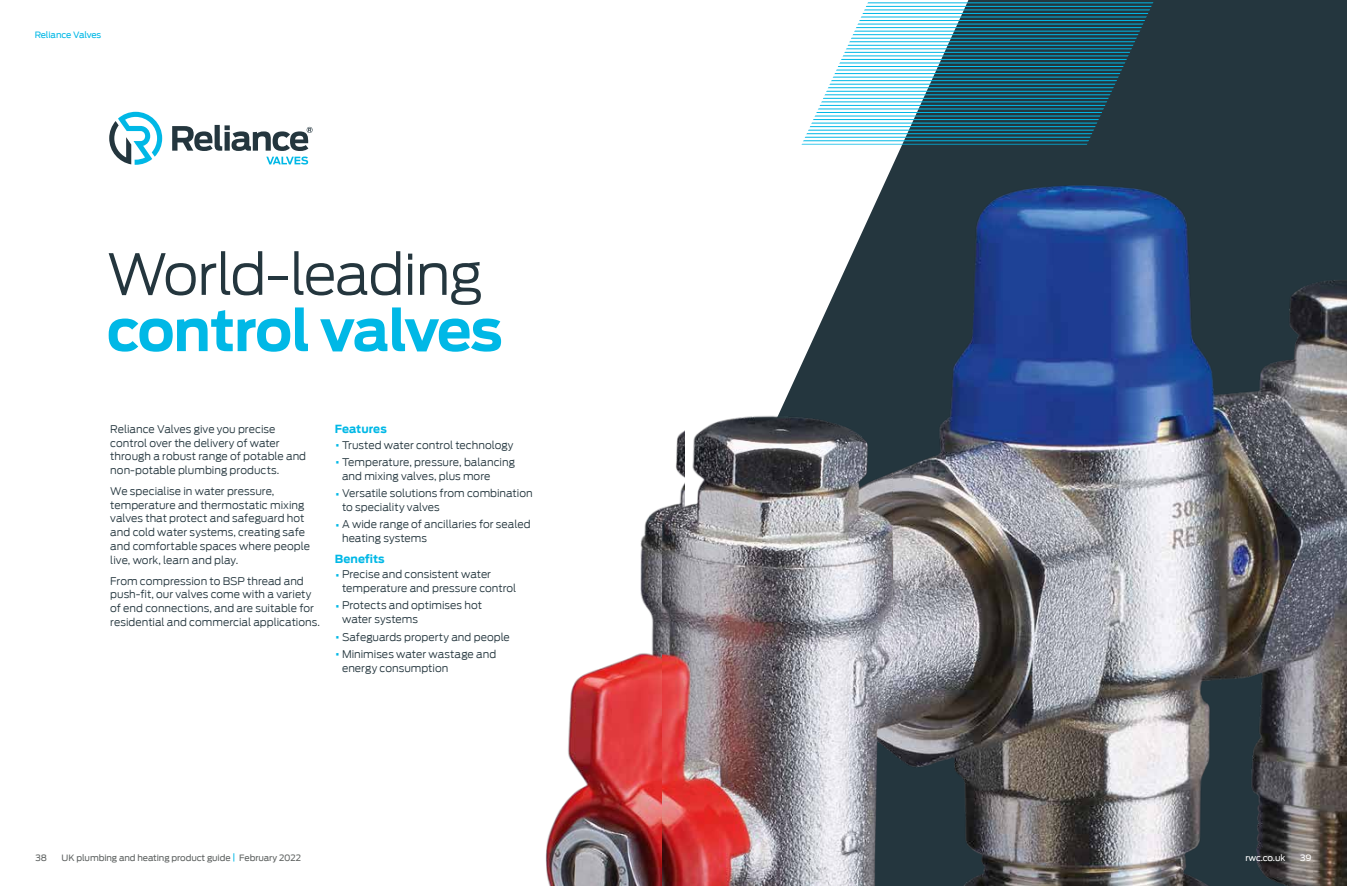
<style>
.page{position:relative;width:1347px;height:886px;background:#fff}
.page>*{position:absolute;margin:0;border:0;box-sizing:border-box;transform-origin:0 0}
.t1{font:300 56.25px "Antenna";letter-spacing:-.025em;color:#24363e}
.t2{font:700 56.25px "Antenna";letter-spacing:-.02em;color:#00b8e6}
.t3{font:700 11.25px "Antenna";color:#00b8e6}
.t4{font:300 10.62px/13.8px "Antenna";color:#24363e}
.t5{font:8.75px "Antenna";letter-spacing:-.01em;color:#5f6362}
.t6{font:8.75px "Antenna";letter-spacing:-.01em;color:#00b8e6}
.t7{font:8.75px "Antenna";letter-spacing:-.015em;color:#fff}
.s1{font-size:15.75px;color:#00b8e6}
.s2{color:#00b8e6}
</style>
<div class="page">
<svg style="left:109px;top:112px;width:203px;height:53px"></svg>
<img style="left:545px;top:507px;width:118px;height:379px">
<img style="left:795px;top:0;width:551px;height:886px">
<hr style="left:801px;top:144px;width:353px;height:1px;background:#00b8e6">
<hr style="left:801px;top:140px;width:353px;height:1px;background:#00b8e6">
<hr style="left:801px;top:137px;width:353px;height:1px;background:#00b8e6">
<hr style="left:801px;top:133px;width:353px;height:1px;background:#00b8e6">
<hr style="left:801px;top:130px;width:353px;height:1px;background:#00b8e6">
<hr style="left:801px;top:126px;width:353px;height:1px;background:#00b8e6">
<hr style="left:801px;top:123px;width:353px;height:1px;background:#00b8e6">
<hr style="left:801px;top:119px;width:353px;height:1px;background:#00b8e6">
<hr style="left:801px;top:116px;width:353px;height:1px;background:#00b8e6">
<hr style="left:801px;top:112px;width:353px;height:1px;background:#00b8e6">
<hr style="left:801px;top:109px;width:353px;height:1px;background:#00b8e6">
<hr style="left:801px;top:105px;width:353px;height:1px;background:#00b8e6">
<hr style="left:801px;top:102px;width:353px;height:1px;background:#00b8e6">
<hr style="left:801px;top:98px;width:353px;height:1px;background:#00b8e6">
<hr style="left:801px;top:94px;width:353px;height:1px;background:#00b8e6">
<hr style="left:801px;top:91px;width:353px;height:1px;background:#00b8e6">
<hr style="left:801px;top:87px;width:353px;height:1px;background:#00b8e6">
<hr style="left:801px;top:84px;width:353px;height:1px;background:#00b8e6">
<hr style="left:801px;top:80px;width:353px;height:1px;background:#00b8e6">
<hr style="left:801px;top:77px;width:353px;height:1px;background:#00b8e6">
<hr style="left:801px;top:73px;width:353px;height:1px;background:#00b8e6">
<hr style="left:801px;top:70px;width:353px;height:1px;background:#00b8e6">
<hr style="left:801px;top:66px;width:353px;height:1px;background:#00b8e6">
<hr style="left:801px;top:63px;width:353px;height:1px;background:#00b8e6">
<hr style="left:801px;top:59px;width:353px;height:1px;background:#00b8e6">
<hr style="left:801px;top:56px;width:353px;height:1px;background:#00b8e6">
<hr style="left:801px;top:52px;width:353px;height:1px;background:#00b8e6">
<hr style="left:801px;top:49px;width:353px;height:1px;background:#00b8e6">
<hr style="left:801px;top:45px;width:353px;height:1px;background:#00b8e6">
<hr style="left:801px;top:41px;width:353px;height:1px;background:#00b8e6">
<hr style="left:801px;top:38px;width:353px;height:1px;background:#00b8e6">
<hr style="left:801px;top:34px;width:353px;height:1px;background:#00b8e6">
<hr style="left:801px;top:31px;width:353px;height:1px;background:#00b8e6">
<hr style="left:801px;top:27px;width:353px;height:1px;background:#00b8e6">
<hr style="left:801px;top:24px;width:353px;height:1px;background:#00b8e6">
<hr style="left:801px;top:20px;width:353px;height:1px;background:#00b8e6">
<hr style="left:801px;top:17px;width:353px;height:1px;background:#00b8e6">
<hr style="left:801px;top:13px;width:353px;height:1px;background:#00b8e6">
<hr style="left:801px;top:10px;width:353px;height:1px;background:#00b8e6">
<hr style="left:801px;top:6px;width:353px;height:1px;background:#00b8e6">
<hr style="left:801px;top:3px;width:353px;height:1px;background:#00b8e6">
<img style="left:663px;top:379px;width:229px;height:507px">
<p class="t6" style="left:35px;top:30px;width:68px">Reliance Valves</p>
<h1 class="t1" style="left:107px;top:242px;width:378px">World-leading</h1>
<h1 class="t2" style="left:107px;top:297px;width:397px">control valves</h1>
<p class="t4" style="left:110px;top:422px;width:197px">Reliance Valves give you precise control over the delivery of water through a robust range of potable and non-potable plumbing products.</p>
<p class="t4" style="left:110px;top:484px;width:201px">We specialise in water pressure, temperature and thermostatic mixing valves that protect and safeguard hot and cold water systems, creating safe and comfortable spaces where people live, work, learn and play.</p>
<p class="t4" style="left:110px;top:574px;width:211px">From compression to BSP thread and push-fit, our valves come with a variety of end connections, and are suitable for residential and commercial applications.</p>
<p class="t3" style="left:335px;top:422px;width:53px">Features</p>
<p class="t4" style="left:335px;top:438px;width:180px"><span class="s1">•</span> Trusted water control technology</p>
<p class="t4" style="left:342px;top:455px;width:174px;text-indent:-7px"><span class="s1">•</span> Temperature, pressure, balancing and mixing valves, plus more</p>
<p class="t4" style="left:342px;top:486px;width:192px;text-indent:-7px"><span class="s1">•</span> Versatile solutions from combination to speciality valves</p>
<p class="t4" style="left:342px;top:518px;width:190px;text-indent:-7px"><span class="s1">•</span> A wide range of ancillaries for sealed heating systems</p>
<p class="t3" style="left:335px;top:552px;width:51px">Benefits</p>
<p class="t4" style="left:342px;top:568px;width:176px;text-indent:-7px"><span class="s1">•</span> Precise and consistent water temperature and pressure control</p>
<p class="t4" style="left:342px;top:599px;width:141px;text-indent:-7px"><span class="s1">•</span> Protects and optimises hot water systems</p>
<p class="t4" style="left:335px;top:630px;width:176px"><span class="s1">•</span> Safeguards property and people</p>
<p class="t4" style="left:342px;top:647px;width:156px;text-indent:-7px"><span class="s1">•</span> Minimises water wastage and energy consumption</p>
<p class="t5" style="left:35px;top:853px;width:13px">38</p>
<p class="t5" style="left:62px;top:853px;width:241px">UK plumbing and heating product guide <span class="s2">|</span> February 2022</p>
<p class="t7" style="left:1245px;top:853px;width:41px">rwc.co.uk</p>
<p class="t7" style="left:1300px;top:853px;width:13px">39</p>
</div>
